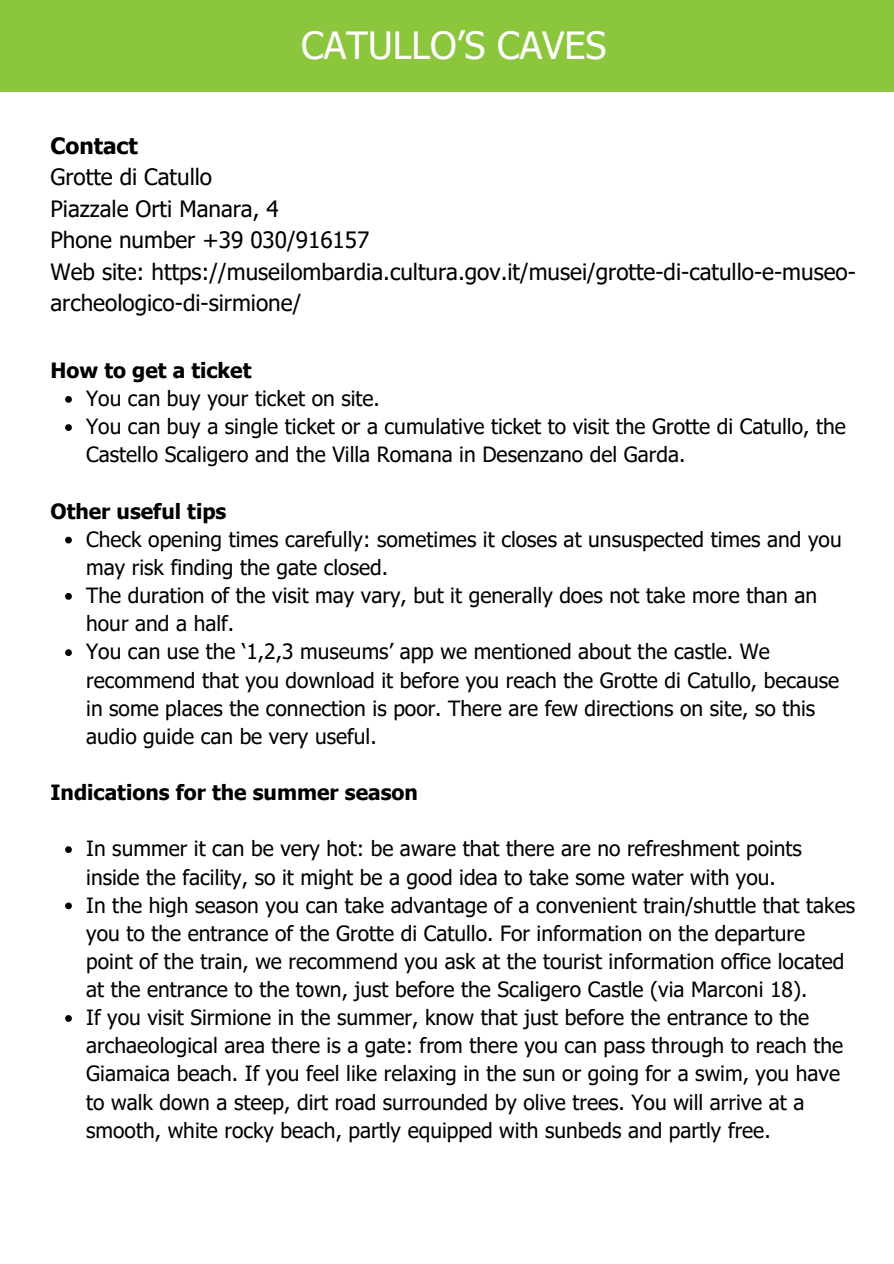
<style>
.page{position:relative;width:894px;height:1264px;background:#fff}
.page>*{position:absolute;margin:0;border:0;box-sizing:border-box;transform-origin:0 0}
.t1{font:37.5px "Tahoma";color:#fff}
.t2{font:22.5px/31.5px "Tahoma";color:#000}
.t3{font:700 22.5px "Tahoma";color:#000}
.t4{font:21px/28.2px "Tahoma";color:#000}
.t5{font:700 21px "Tahoma";color:#000}
</style>
<div class="page">
<div style="left:0;top:0;width:893px;height:92px;background:#8cc63d"></div>
<svg style="left:65px;top:396px;width:7px;height:7px"></svg>
<svg style="left:65px;top:424px;width:7px;height:7px"></svg>
<svg style="left:65px;top:536px;width:7px;height:7px"></svg>
<svg style="left:65px;top:593px;width:7px;height:6px"></svg>
<svg style="left:65px;top:649px;width:7px;height:7px"></svg>
<svg style="left:65px;top:846px;width:7px;height:7px"></svg>
<svg style="left:65px;top:902px;width:7px;height:7px"></svg>
<svg style="left:65px;top:1015px;width:7px;height:6px"></svg>
<h1 class="t1" style="left:301px;top:21px;width:307px">CATULLO’S CAVES</h1>
<p class="t3" style="left:50px;top:131px;width:89px">Contact</p>
<p class="t2" style="left:50px;top:161px;width:163px">Grotte di Catullo</p>
<p class="t2" style="left:50px;top:192px;width:230px">Piazzale Orti Manara, 4</p>
<p class="t2" style="left:50px;top:224px;width:320px">Phone number +39 030/916157</p>
<p class="t2" style="left:50px;top:255px;width:806px">Web site: https://museilombardia.cultura.gov.it/musei/grotte-di-catullo-e-museo&shy;archeologico-di-sirmione/</p>
<h2 class="t5" style="left:50px;top:357px;width:202px">How to get a ticket</h2>
<p class="t4" style="left:86px;top:384px;width:295px">You can buy your ticket on site.</p>
<p class="t4" style="left:86px;top:412px;width:761px">You can buy a single ticket or a cumulative ticket to visit the Grotte di Catullo, the<br>Castello Scaligero and the Villa Romana in Desenzano del Garda.</p>
<h2 class="t5" style="left:50px;top:497px;width:177px">Other useful tips</h2>
<p class="t4" style="left:86px;top:524px;width:756px">Check opening times carefully: sometimes it closes at unsuspected times and you may risk finding the gate closed.</p>
<p class="t4" style="left:86px;top:580px;width:732px">The duration of the visit may vary, but it generally does not take more than an hour and a half.</p>
<p class="t4" style="left:86px;top:637px;width:754px">You can use the ‘1,2,3 museums’ app we mentioned about the castle. We recommend that you download it before you reach the Grotte di Catullo, because in some places the connection is poor. There are few directions on site, so this audio guide can be very useful.</p>
<h2 class="t5" style="left:50px;top:779px;width:369px">Indications for the summer season</h2>
<p class="t4" style="left:86px;top:834px;width:717px">In summer it can be very hot: be aware that there are no refreshment points inside the facility, so it might be a good idea to take some water with you.</p>
<p class="t4" style="left:86px;top:890px;width:770px">In the high season you can take advantage of a convenient train/shuttle that takes you to the entrance of the Grotte di Catullo. For information on the departure point of the train, we recommend you ask at the tourist information office located at the entrance to the town, just before the Scaligero Castle (via Marconi 18).</p>
<p class="t4" style="left:86px;top:1002px;width:758px">If you visit Sirmione in the summer, know that just before the entrance to the archaeological area there is a gate: from there you can pass through to reach the Giamaica beach. If you feel like relaxing in the sun or going for a swim, you have to walk down a steep, dirt road surrounded by olive trees. You will arrive at a smooth, white rocky beach, partly equipped with sunbeds and partly free.</p>
</div>
